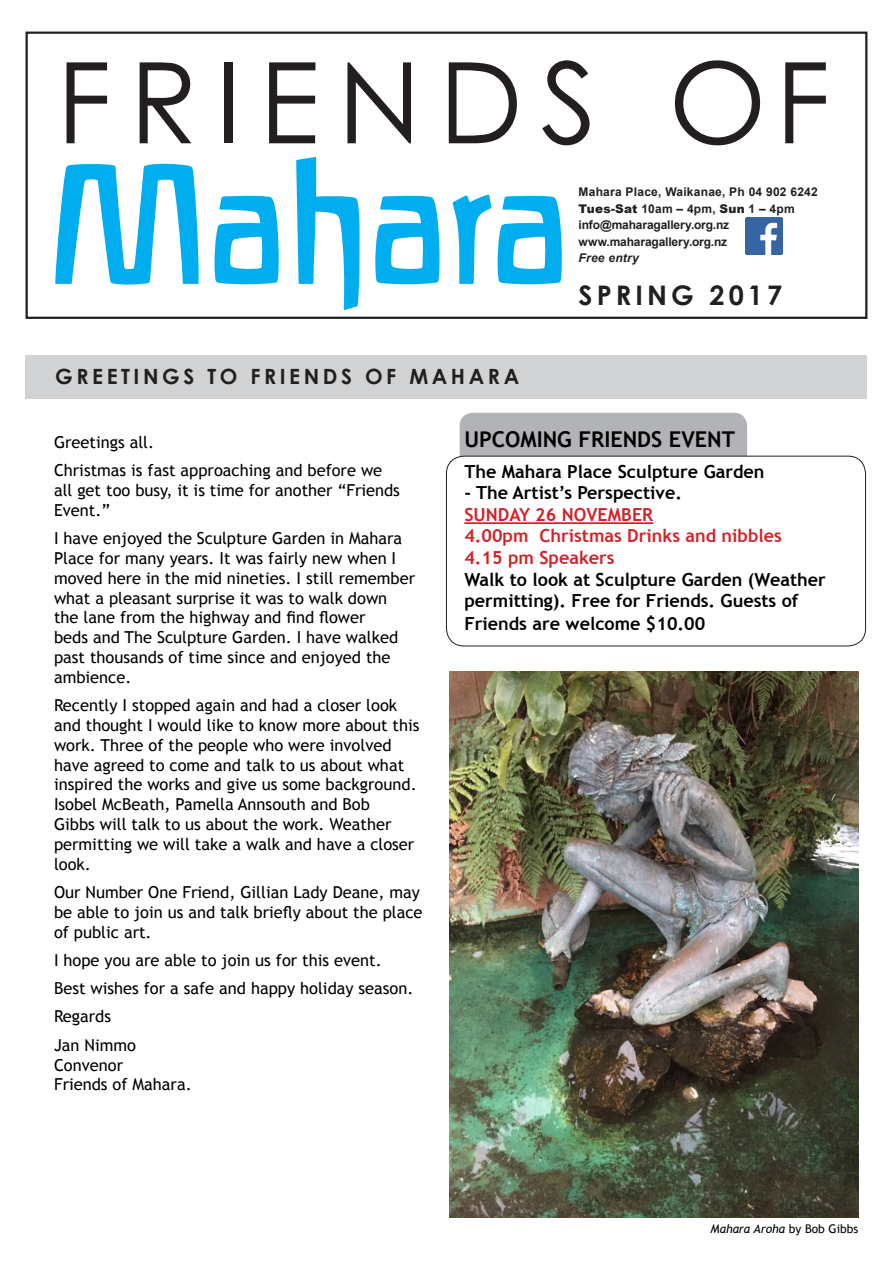
<style>
.page{position:relative;width:893px;height:1263px;background:#fff}
.page>*{position:absolute;margin:0;border:0;box-sizing:border-box;transform-origin:0 0}
.t1{font:112.65px "Century Gothic";letter-spacing:.16em;color:#231f20}
.Heading_1{font:700 27px "Century Gothic";letter-spacing:.15em;color:#231f20}
.t2{font:700 21.75px "Trebuchet MS";color:#000}
.Heading_1-2{font:700 21px "Century Gothic";letter-spacing:.17em;color:#231f20}
.friends_event_text{font:700 18px/22px "Trebuchet MS";color:#000}
.friends_event_text-2{font:700 18px "Trebuchet MS";color:#d1232a}
.BT_bigger{font:16.5px/19.8px "Trebuchet MS";color:#000}
.Body_Bold{font:700 12px "Arial";letter-spacing:.02em;color:#231f20}
.Body_Bold-2{font:700 12px/16.5px "Arial";letter-spacing:-.01em;color:#231f20}
.BT_bigger-2{font:italic 12px "Trebuchet MS";color:#000}
.Body_Bold-3{font:italic 700 12px "Arial";letter-spacing:.02em;color:#231f20}
.s1{font-weight:900}
.s2{font-style:normal}
</style>
<div class="page">
<div style="left:26px;top:32px;width:841px;height:287px;border:2px solid #231f20"></div>
<div style="left:26px;top:355px;width:841px;height:43px;background:#d1d2d4"></div>
<div style="left:460px;top:413px;width:287px;height:55px;background:#b2b3b7;border-radius:13px"></div>
<div style="left:446px;top:456px;width:419px;height:190px;background:#fff;border-radius:18px"></div>
<div style="left:446px;top:456px;width:420px;height:190px;border:1px solid #231f20;border-radius:18px"></div>
<hr style="left:464px;top:522px;width:189px;height:2px;background:#d1232a">
<svg style="left:55px;top:157px;width:507px;height:153px"></svg>
<img style="left:745px;top:217px;width:37px;height:38px">
<img style="left:450px;top:672px;width:409px;height:545px">
<p class="t1" style="left:57px;top:34px;width:775px">FRIENDS OF</p>
<p class="Heading_1-2" style="left:55px;top:363px;width:465px">GREETINGS TO FRIENDS OF MAHARA</p>
<p class="Body_Bold" style="left:579px;top:184px;width:241px">Mahara Place, Waikanae, Ph 04 902 6242</p>
<p class="Body_Bold" style="left:579px;top:201px;width:218px"><span class="s1">Tues-Sat</span> 10am – 4pm, <span class="s1">Sun</span> 1 – 4pm</p>
<p class="Body_Bold-2" style="left:579px;top:217px;width:152px">info@maharagallery.org.nz www.maharagallery.org.nz</p>
<p class="Body_Bold-3" style="left:579px;top:250px;width:62px">Free entry</p>
<p class="Heading_1" style="left:579px;top:279px;width:205px">SPRING 2017</p>
<p class="BT_bigger" style="left:54px;top:432px;width:102px">Greetings all.</p>
<p class="BT_bigger" style="left:54px;top:461px;width:347px">Christmas is fast approaching and before we all get too busy, it is time for another “Friends<br>Event.”</p>
<p class="BT_bigger" style="left:54px;top:529px;width:363px">I have enjoyed the Sculpture Garden in Mahara Place for many years. It was fairly new when I moved here in the mid nineties. I still remember what a pleasant surprise it was to walk down the lane from the highway and find flower<br>beds and The Sculpture Garden. I have walked past thousands of time since and enjoyed the ambience.</p>
<p class="BT_bigger" style="left:54px;top:696px;width:367px">Recently I stopped again and had a closer look and thought I would like to know more about this work. Three of the people who were involved have agreed to come and talk to us about what inspired the works and give us some background.<br>Isobel McBeath, Pamella Annsouth and Bob<br>Gibbs will talk to us about the work. Weather permitting we will take a walk and have a closer look.</p>
<p class="BT_bigger" style="left:54px;top:882px;width:370px">Our Number One Friend, Gillian Lady Deane, may be able to join us and talk briefly about the place of public art.</p>
<p class="BT_bigger" style="left:54px;top:950px;width:329px">I hope you are able to join us for this event.</p>
<p class="BT_bigger" style="left:54px;top:978px;width:361px">Best wishes for a safe and happy holiday season.</p>
<p class="BT_bigger" style="left:54px;top:1007px;width:59px">Regards</p>
<p class="BT_bigger" style="left:54px;top:1035px;width:139px">Jan Nimmo<br>Convenor<br>Friends of Mahara.</p>
<p class="t2" style="left:464px;top:426px;width:272px">UPCOMING FRIENDS EVENT</p>
<p class="friends_event_text" style="left:464px;top:460px;width:302px">The Mahara Place Sculpture Garden</p>
<p class="friends_event_text" style="left:464px;top:482px;width:219px">- The Artist’s Perspective.</p>
<p class="friends_event_text-2" style="left:464px;top:503px;width:190px">SUNDAY 26 NOVEMBER</p>
<p class="friends_event_text-2" style="left:464px;top:525px;width:319px">4.00pm Christmas Drinks and nibbles</p>
<p class="friends_event_text-2" style="left:464px;top:546px;width:152px">4.15 pm Speakers</p>
<p class="friends_event_text" style="left:464px;top:568px;width:363px">Walk to look at Sculpture Garden (Weather permitting). Free for Friends. Guests of<br>Friends are welcome $10.00</p>
<p class="BT_bigger-2" style="left:711px;top:1221px;width:149px">Mahara Aroha <span class="s2">by Bob Gibbs</span></p>
</div>
